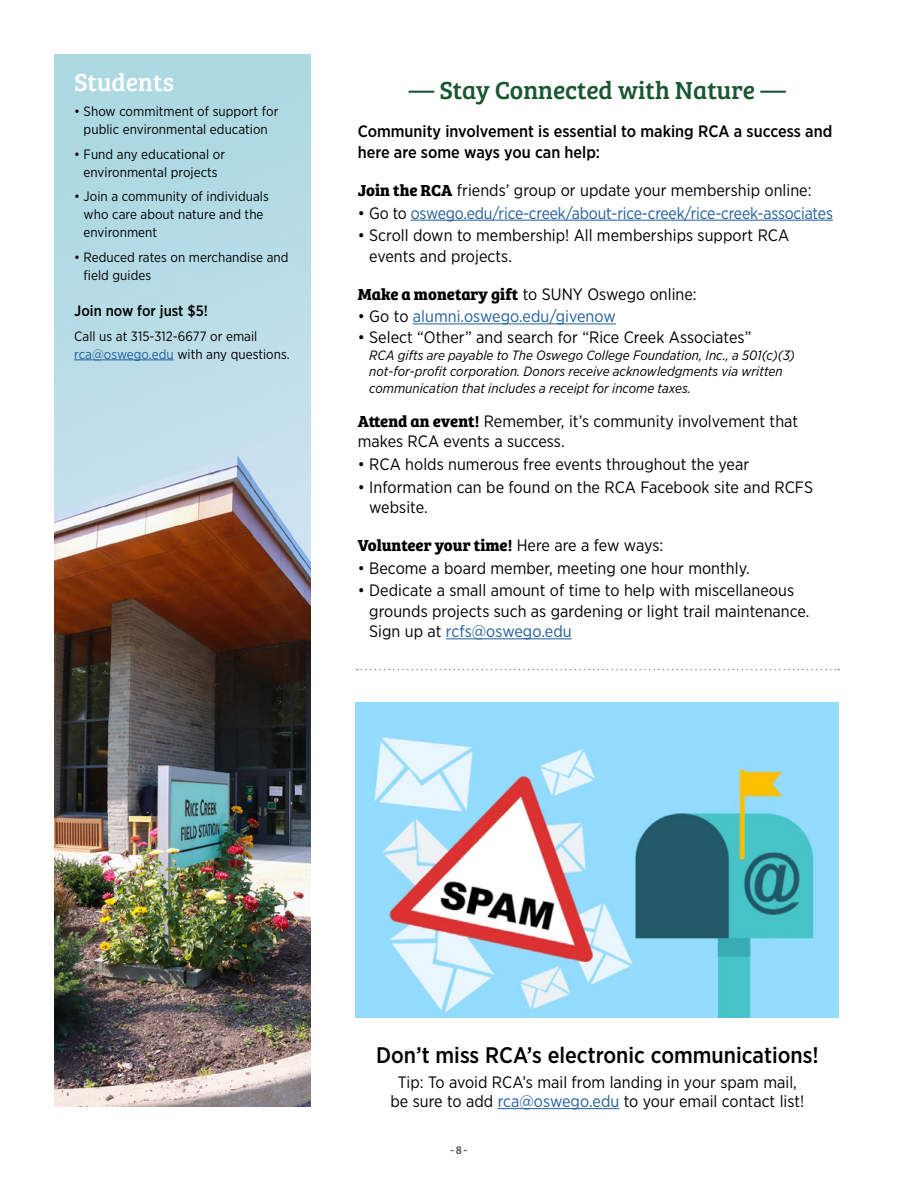
<style>
.page{position:relative;width:918px;height:1188px;background:#fff}
.page>*{position:absolute;margin:0;border:0;box-sizing:border-box;transform-origin:0 0}
.t1{font:25.5px "Bree Serif";color:#1a5632}
.t2{font:25.5px "Bree Serif";color:#fff}
.t3{font:500 22.5px "Gotham Narrow";color:#000}
.t4{font:16.5px/20.5px "Gotham Narrow";letter-spacing:.005em;color:#000}
.t5{font:16.5px "Gotham Narrow";letter-spacing:-.01em;color:#215e9e}
.t6{font:500 16.5px/20.5px "Gotham Narrow";color:#000}
.t7{font:700 16.5px "Bree Serif";color:#000}
.t8{font:500 15px "Gotham Narrow";color:#000}
.t9{font:13.5px/18px "Gotham Narrow";letter-spacing:.005em;color:#000}
.t10{font:italic 13.5px/16.8px "Gotham Narrow";letter-spacing:.005em;color:#000}
.t11{font:12px "Bree Serif Sb";color:#636466}
.s1{color:#215e9e}
.s2{font-family:"Bree Serif";font-weight:700}
.s3{color:#000}
.s4{font-family:"Gotham Narrow";font-weight:400}
</style>
<div class="page">
<img style="left:54px;top:54px;width:256px;height:1053px">
<hr style="left:74px;top:360px;width:100px;height:1px;background:#215e9e">
<hr style="left:411px;top:220px;width:422px;height:1px;background:#215e9e">
<hr style="left:413px;top:323px;width:203px;height:1px;background:#215e9e">
<hr style="left:446px;top:638px;width:126px;height:1px;background:#215e9e">
<hr style="left:498px;top:1108px;width:121px;height:1px;background:#215e9e">
<img style="left:356px;top:702px;width:483px;height:315px">
<svg style="left:357px;top:669px;width:482px;height:1px"></svg>
<h1 class="t2" style="left:74px;top:63px;width:101px">Students</h1>
<p class="t9" style="left:74px;top:102px;width:206px;text-align:center">• Show commitment of support for public environmental education</p>
<p class="t9" style="left:74px;top:145px;width:152px;text-align:center">• Fund any educational or environmental projects</p>
<p class="t9" style="left:84px;top:187px;width:187px;text-indent:-9px">• Join a community of individuals who care about nature and the environment</p>
<p class="t9" style="left:84px;top:248px;width:206px;text-indent:-9px">• Reduced rates on merchandise and field guides</p>
<p class="t8" style="left:74px;top:301px;width:135px">Join now for just $5!</p>
<p class="t9" style="left:74px;top:326px;width:217px">Call us at 315-312-6677 or email <span class="s1">rca@oswego.edu</span> with any questions.</p>
<h1 class="t1" style="left:409px;top:72px;width:378px">— Stay Connected with Nature —</h1>
<p class="t6" style="left:358px;top:121px;width:476px">Community involvement is essential to making RCA a success and here are some ways you can help:</p>
<p class="t4" style="left:358px;top:179px;width:455px"><span class="s2">Join the RCA</span> friends’ group or update your membership online:</p>
<p class="t5" style="left:358px;top:202px;width:477px"><span class="s3">• Go to</span> oswego.edu/rice-creek/about-rice-creek/rice-creek-associates</p>
<p class="t4" style="left:369px;top:225px;width:422px;text-indent:-11px">• Scroll down to membership! All memberships support RCA events and projects.</p>
<p class="t4" style="left:358px;top:283px;width:341px"><span class="s2">Make a monetary gift</span> to SUNY Oswego online:</p>
<p class="t5" style="left:358px;top:306px;width:260px"><span class="s3">• Go to</span> alumni.oswego.edu/givenow</p>
<p class="t4" style="left:358px;top:326px;width:395px">• Select “Other” and search for “Rice Creek Associates”</p>
<p class="t10" style="left:369px;top:346px;width:427px">RCA gifts are payable to The Oswego College Foundation, Inc., a 501(c)(3) not-for-profit corporation. Donors receive acknowledgments via written communication that includes a receipt for income taxes.</p>
<p class="t4" style="left:358px;top:410px;width:442px"><span class="s2">Attend an event!</span> Remember, it’s community involvement that makes RCA events a success.</p>
<p class="t4" style="left:358px;top:453px;width:393px">• RCA holds numerous free events throughout the year</p>
<p class="t4" style="left:369px;top:476px;width:445px;text-indent:-11px">• Information can be found on the RCA Facebook site and RCFS website.</p>
<p class="t7" style="left:358px;top:532px;width:307px">Volunteer your time! <span class="s4">Here are a few ways:</span></p>
<p class="t4" style="left:358px;top:557px;width:394px">• Become a board member, meeting one hour monthly.</p>
<p class="t4" style="left:369px;top:580px;width:442px;text-indent:-11px">• Dedicate a small amount of time to help with miscellaneous grounds projects such as gardening or light trail maintenance.<br>Sign up at <span class="s1">rcfs@oswego.edu</span></p>
<h2 class="t3" style="left:376px;top:1041px;width:444px">Don’t miss RCA’s electronic communications!</h2>
<p class="t4" style="left:390px;top:1073px;width:415px;line-height:18.8px;text-align:center">Tip: To avoid RCA’s mail from landing in your spam mail, be sure to add <span class="s1">rca@oswego.edu</span> to your email contact list!</p>
<p class="t11" style="left:451px;top:1141px;width:18px">-8-</p>
</div>
